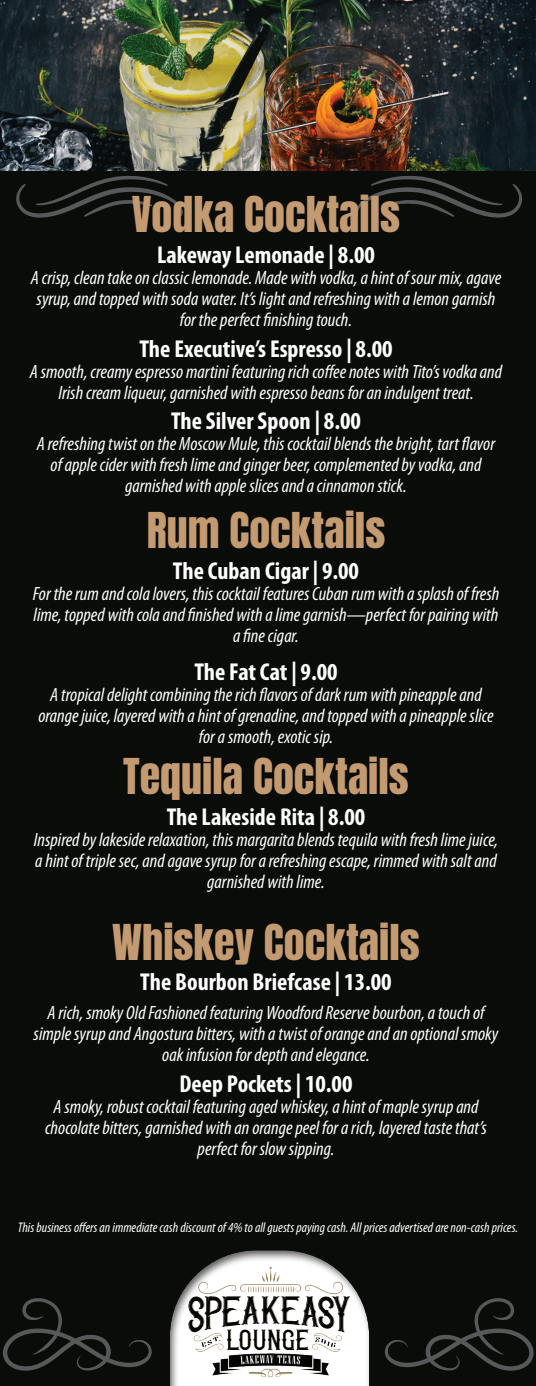
<style>
.page{position:relative;width:536px;height:1386px;background:#fff}
.page>*{position:absolute;margin:0;border:0;box-sizing:border-box;transform-origin:0 0}
.t1{font:42px "Anton";color:#c49b70}
.t2{font:700 condensed 24.5px "Myriad Pro";color:#fff}
.t3{font:italic condensed 19.25px/21px "Myriad Pro";color:#fff;text-align:center}
.t4{font:italic condensed 14px "Myriad Pro";color:#fff}
</style>
<div class="page">
<div style="left:0;top:163px;width:536px;height:1223px;background:#0a0c0a"></div>
<img style="left:0;top:0;width:536px;height:170px">
<div style="left:168px;top:1248px;width:201px;height:138px;background:#231f20;opacity:.75"></div>
<img style="left:183px;top:1248px;width:172px;height:138px">
<svg style="left:384px;top:1298px;width:149px;height:73px"></svg>
<svg style="left:3px;top:1298px;width:149px;height:73px"></svg>
<svg style="left:355px;top:175px;width:167px;height:43px"></svg>
<svg style="left:16px;top:175px;width:167px;height:43px"></svg>
<h1 class="t1" style="left:132px;top:193px;width:269px">Vodka Cocktails</h1>
<p class="t2" style="left:157px;top:240px;width:219px">Lakeway Lemonade | 8.00</p>
<p class="t3" style="left:31px;top:267px;width:471px">A crisp, clean take on classic lemonade. Made with vodka, a hint of sour mix, agave syrup, and topped with soda water. It’s light and refreshing with a lemon garnish for the perfect finishing touch.</p>
<p class="t2" style="left:139px;top:333px;width:255px">The Executive’s Espresso | 8.00</p>
<p class="t3" style="left:30px;top:361px;width:473px">A smooth, creamy espresso martini featuring rich coffee notes with Tito’s vodka and<br>Irish cream liqueur, garnished with espresso beans for an indulgent treat.</p>
<p class="t2" style="left:171px;top:406px;width:191px">The Silver Spoon | 8.00</p>
<p class="t3" style="left:37px;top:433px;width:459px">A refreshing twist on the Moscow Mule, this cocktail blends the bright, tart flavor of apple cider with fresh lime and ginger beer, complemented by vodka, and garnished with apple slices and a cinnamon stick.</p>
<h1 class="t1" style="left:147px;top:509px;width:240px">Rum Cocktails</h1>
<p class="t2" style="left:173px;top:556px;width:188px">The Cuban Cigar | 9.00</p>
<p class="t3" style="left:33px;top:583px;width:468px">For the rum and cola lovers, this cocktail features Cuban rum with a splash of fresh lime, topped with cola and finished with a lime garnish—perfect for pairing with a fine cigar.</p>
<p class="t2" style="left:194px;top:657px;width:145px">The Fat Cat | 9.00</p>
<p class="t3" style="left:38px;top:684px;width:456px">A tropical delight combining the rich flavors of dark rum with pineapple and orange juice, layered with a hint of grenadine, and topped with a pineapple slice for a smooth, exotic sip.</p>
<h1 class="t1" style="left:123px;top:755px;width:287px">Tequila Cocktails</h1>
<p class="t2" style="left:167px;top:801px;width:200px">The Lakeside Rita | 8.00</p>
<p class="t3" style="left:34px;top:829px;width:465px">Inspired by lakeside relaxation, this margarita blends tequila with fresh lime juice, a hint of triple sec, and agave syrup for a refreshing escape, rimmed with salt and garnished with lime.</p>
<h1 class="t1" style="left:112px;top:921px;width:309px">Whiskey Cocktails</h1>
<p class="t2" style="left:140px;top:967px;width:253px">The Bourbon Briefcase | 13.00</p>
<p class="t3" style="left:34px;top:1002px;width:466px">A rich, smoky Old Fashioned featuring Woodford Reserve bourbon, a touch of simple syrup and Angostura bitters, with a twist of orange and an optional smoky oak infusion for depth and elegance.</p>
<p class="t2" style="left:179px;top:1068px;width:174px">Deep Pockets | 10.00</p>
<p class="t3" style="left:45px;top:1096px;width:443px">A smoky, robust cocktail featuring aged whiskey, a hint of maple syrup and chocolate bitters, garnished with an orange peel for a rich, layered taste that’s perfect for slow sipping.</p>
<p class="t4" style="left:18px;top:1219px;width:501px">This business offers an immediate cash discount of 4% to all guests paying cash. All prices advertised are non-cash prices.</p>
</div>
